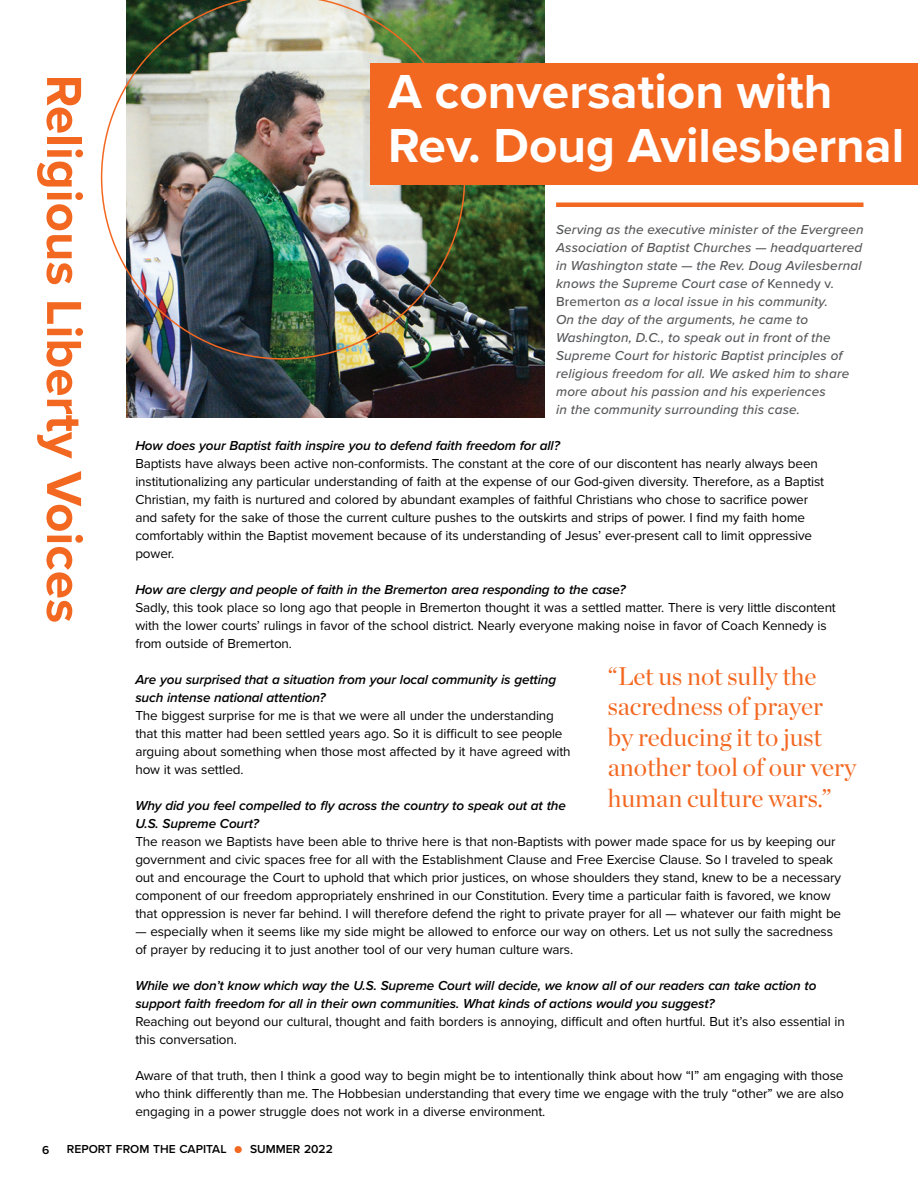
<style>
.page{position:relative;width:918px;height:1188px;background:#fff}
.page>*{position:absolute;margin:0;border:0;box-sizing:border-box;transform-origin:0 0}
.Headline-1-Large{font:700 51px "Proxima Nova";color:#f36821}
.Headline-1{font:700 49.5px "Proxima Nova";color:#fff}
.t1{font:25.5px/30.6px "Chronicle Display";color:#f36821}
.Body-Text{font:13.5px/18px "Proxima Nova";letter-spacing:-.01em;color:#000}
.Body-Text-2{font:italic 600 13.5px/18px "Proxima Nova";letter-spacing:-.01em;color:#000}
.Sub-Head-Wire-Story{font:italic 500 13.5px/18px "Proxima Nova";letter-spacing:.01em;color:#57585a}
.t2{font:600 12px "Proxima Nova";color:#000}
.s1{font-style:normal}
.s2{font-weight:400;color:#f36821}
</style>
<div class="page">
<img style="left:126px;top:0;width:419px;height:418px">
<div style="left:556px;top:202px;width:308px;height:5px;background:#f36821"></div>
<img style="left:101px;top:0;width:364px;height:360px">
<div style="left:370px;top:64px;width:548px;height:121px;background:#f36821"></div>
<p class="Headline-1-Large" style="left:102px;top:75px;width:550px;rotate:90deg">Religious Liberty Voices</p>
<p class="Headline-1" style="left:388px;top:55px;width:446px">A conversation with</p>
<p class="Headline-1" style="left:388px;top:109px;width:518px">Rev. Doug Avilesbernal</p>
<p class="Sub-Head-Wire-Story" style="left:556px;top:220px;width:309px">Serving as the executive minister of the Evergreen Association of Baptist Churches — headquartered in Washington state — the Rev. Doug Avilesbernal knows the Supreme Court case of <span class="s1">Kennedy v.<br>Bremerton</span> as a local issue in his community.<br>On the day of the arguments, he came to Washington, D.C., to speak out in front of the Supreme Court for historic Baptist principles of religious freedom for all. We asked him to share more about his passion and his experiences<br>in the community surrounding this case.</p>
<p class="Body-Text-2" style="left:135px;top:436px;width:426px">How does your Baptist faith inspire you to defend faith freedom for all?</p>
<p class="Body-Text" style="left:135px;top:454px;width:690px">Baptists have always been active non-conformists. The constant at the core of our discontent has nearly always been institutionalizing any particular understanding of faith at the expense of our God-given diversity. Therefore, as a Baptist Christian, my faith is nurtured and colored by abundant examples of faithful Christians who chose to sacrifice power and safety for the sake of those the current culture pushes to the outskirts and strips of power. I find my faith home comfortably within the Baptist movement because of its understanding of Jesus’ ever-present call to limit oppressive power.</p>
<p class="Body-Text-2" style="left:135px;top:580px;width:492px">How are clergy and people of faith in the Bremerton area responding to the case?</p>
<p class="Body-Text" style="left:135px;top:598px;width:702px">Sadly, this took place so long ago that people in Bremerton thought it was a settled matter. There is very little discontent with the lower courts’ rulings in favor of the school district. Nearly everyone making noise in favor of Coach Kennedy is from outside of Bremerton.</p>
<p class="Body-Text-2" style="left:135px;top:670px;width:422px">Are you surprised that a situation from your local community is getting such intense national attention?</p>
<p class="Body-Text" style="left:135px;top:706px;width:437px">The biggest surprise for me is that we were all under the understanding that this matter had been settled years ago. So it is difficult to see people arguing about something when those most affected by it have agreed with how it was settled.</p>
<p class="Body-Text-2" style="left:135px;top:796px;width:432px">Why did you feel compelled to fly across the country to speak out at the<br>U.S. Supreme Court?</p>
<p class="Body-Text" style="left:135px;top:832px;width:707px">The reason we Baptists have been able to thrive here is that non-Baptists with power made space for us by keeping our government and civic spaces free for all with the Establishment Clause and Free Exercise Clause. So I traveled to speak out and encourage the Court to uphold that which prior justices, on whose shoulders they stand, knew to be a necessary component of our freedom appropriately enshrined in our Constitution. Every time a particular faith is favored, we know that oppression is never far behind. I will therefore defend the right to private prayer for all — whatever our faith might be</p>
<p class="Body-Text" style="left:135px;top:922px;width:699px">— especially when it seems like my side might be allowed to enforce our way on others. Let us not sully the sacredness of prayer by reducing it to just another tool of our very human culture wars.</p>
<p class="Body-Text-2" style="left:135px;top:976px;width:683px">While we don’t know which way the U.S. Supreme Court will decide, we know all of our readers can take action to support faith freedom for all in their own communities. What kinds of actions would you suggest?</p>
<p class="Body-Text" style="left:135px;top:1012px;width:711px">Reaching out beyond our cultural, thought and faith borders is annoying, difficult and often hurtful. But it’s also essential in this conversation.</p>
<p class="Body-Text" style="left:135px;top:1066px;width:710px;text-align:justify">Aware of that truth, then I think a good way to begin might be to intentionally think about how “I” am engaging with those who think differently than me. The Hobbesian understanding that every time we engage with the truly “other” we are also engaging in a power struggle does not work in a diverse environment.</p>
<p class="t1" style="left:608px;top:658px;width:250px">“Let us not sully the sacredness of prayer<br>by reducing it to just another tool of our very human culture wars.”</p>
<p class="t2" style="left:42px;top:1141px;width:9px">6</p>
<p class="t2" style="left:67px;top:1140px;width:267px">REPORT FROM THE CAPITAL <span class="s2">●</span> SUMMER 2022</p>
</div>
